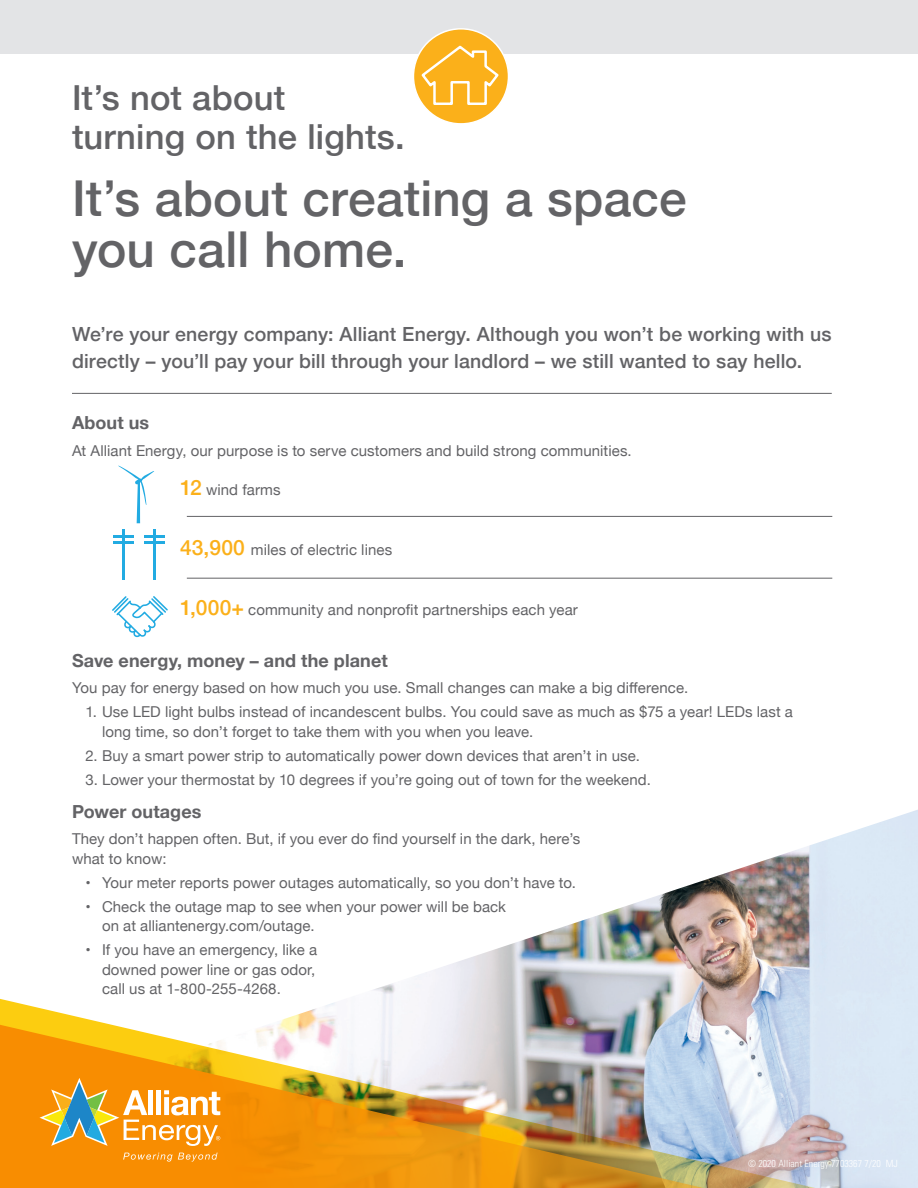
<style>
.page{position:relative;width:918px;height:1188px;background:#fff}
.page>*{position:absolute;margin:0;border:0;box-sizing:border-box;transform-origin:0 0}
.t1{font:500 49.5px/51px "Helvetica Neue";letter-spacing:.005em;color:#636366}
.t2{font:500 34.5px/39px "Helvetica Neue";letter-spacing:.005em;color:#636366}
.t3{font:500 19.5px/27px "Helvetica Neue";letter-spacing:.01em;color:#636366}
.t4{font:700 18px "Helvetica Neue";letter-spacing:.005em;color:#636366}
.bullets_2{font:15px/19.5px "Helvetica Neue";letter-spacing:.005em;color:#636366}
.t5{font:300 condensed 9.9px "Univers";color:#fff}
.s1{font-weight:500;font-size:21px;color:#fbb01a}
</style>
<div class="page">
<img style="left:372px;top:810px;width:546px;height:184px">
<hr style="left:72px;top:393px;width:760px;height:1px;background:#636366">
<hr style="left:187px;top:516px;width:645px;height:1px;background:#636366">
<hr style="left:187px;top:578px;width:645px;height:1px;background:#636366">
<div style="left:0;top:0;width:918px;height:54px;background:#e3e4e6"></div>
<div style="left:413px;top:29px;width:96px;height:95px;background:#fbb01a;border-radius:50%"></div>
<div style="left:413px;top:28px;width:96px;height:97px;border:2px solid #fff;border-radius:50%"></div>
<img style="left:0;top:994px;width:918px;height:194px">
<svg style="left:123px;top:1153px;width:95px;height:9px"></svg>
<svg style="left:40px;top:1078px;width:180px;height:68px;background:#e2a646"></svg>
<svg style="left:419px;top:44px;width:82px;height:62px"></svg>
<svg style="left:112px;top:596px;width:56px;height:41px"></svg>
<hr style="left:123px;top:529px;width:2px;height:50px;background:#22abe2">
<hr style="left:114px;top:536px;width:20px;height:2px;background:#22abe2">
<hr style="left:114px;top:541px;width:20px;height:2px;background:#22abe2">
<hr style="left:153px;top:529px;width:2px;height:50px;background:#22abe2">
<hr style="left:144px;top:536px;width:20px;height:2px;background:#22abe2">
<hr style="left:144px;top:541px;width:20px;height:2px;background:#22abe2">
<svg style="left:118px;top:466px;width:36px;height:57px"></svg>
<p class="t2" style="left:72px;top:76px;width:334px">It’s not about turning on the lights.</p>
<p class="t1" style="left:72px;top:169px;width:616px">It’s about creating a space you call home.</p>
<p class="t3" style="left:72px;top:319px;width:761px">We’re your energy company: Alliant Energy. Although you won’t be working with us directly – you’ll pay your bill through your landlord – we still wanted to say hello.</p>
<p class="t4" style="left:72px;top:409px;width:79px">About us</p>
<p class="bullets_2" style="left:72px;top:441px;width:561px">At Alliant Energy, our purpose is to serve customers and build strong communities.</p>
<p class="bullets_2" style="left:180px;top:480px;width:102px"><span class="s1">12</span> wind farms</p>
<p class="bullets_2" style="left:180px;top:540px;width:214px"><span class="s1">43,900</span> miles of electric lines</p>
<p class="bullets_2" style="left:180px;top:600px;width:399px"><span class="s1">1,000+</span> community and nonprofit partnerships each year</p>
<p class="t4" style="left:72px;top:647px;width:317px">Save energy, money – and the planet</p>
<p class="bullets_2" style="left:72px;top:679px;width:618px">You pay for energy based on how much you use. Small changes can make a big difference.</p>
<p class="bullets_2" style="left:102px;top:703px;width:693px;text-indent:-16px">1. Use LED light bulbs instead of incandescent bulbs. You could save as much as $75 a year! LEDs last a long time, so don’t forget to take them with you when you leave.</p>
<p class="bullets_2" style="left:86px;top:747px;width:556px">2. Buy a smart power strip to automatically power down devices that aren’t in use.</p>
<p class="bullets_2" style="left:86px;top:771px;width:567px">3. Lower your thermostat by 10 degrees if you’re going out of town for the weekend.</p>
<p class="t4" style="left:72px;top:797px;width:131px">Power outages</p>
<p class="bullets_2" style="left:72px;top:830px;width:510px">They don’t happen often. But, if you ever do find yourself in the dark, here’s what to know:</p>
<p class="bullets_2" style="left:86px;top:873px;width:492px">• Your meter reports power outages automatically, so you don’t have to.</p>
<p class="bullets_2" style="left:102px;top:897px;width:406px;text-indent:-16px">• Check the outage map to see when your power will be back on at alliantenergy.com/outage.</p>
<p class="bullets_2" style="left:102px;top:941px;width:217px;text-align:justify;text-indent:-16px">• If you have an emergency, like a downed power line or gas odor, call us at 1-800-255-4268.</p>
<p class="t5" style="left:748px;top:1157px;width:151px">© 2020 Alliant Energy 7703367 7/20 MJ</p>
</div>
